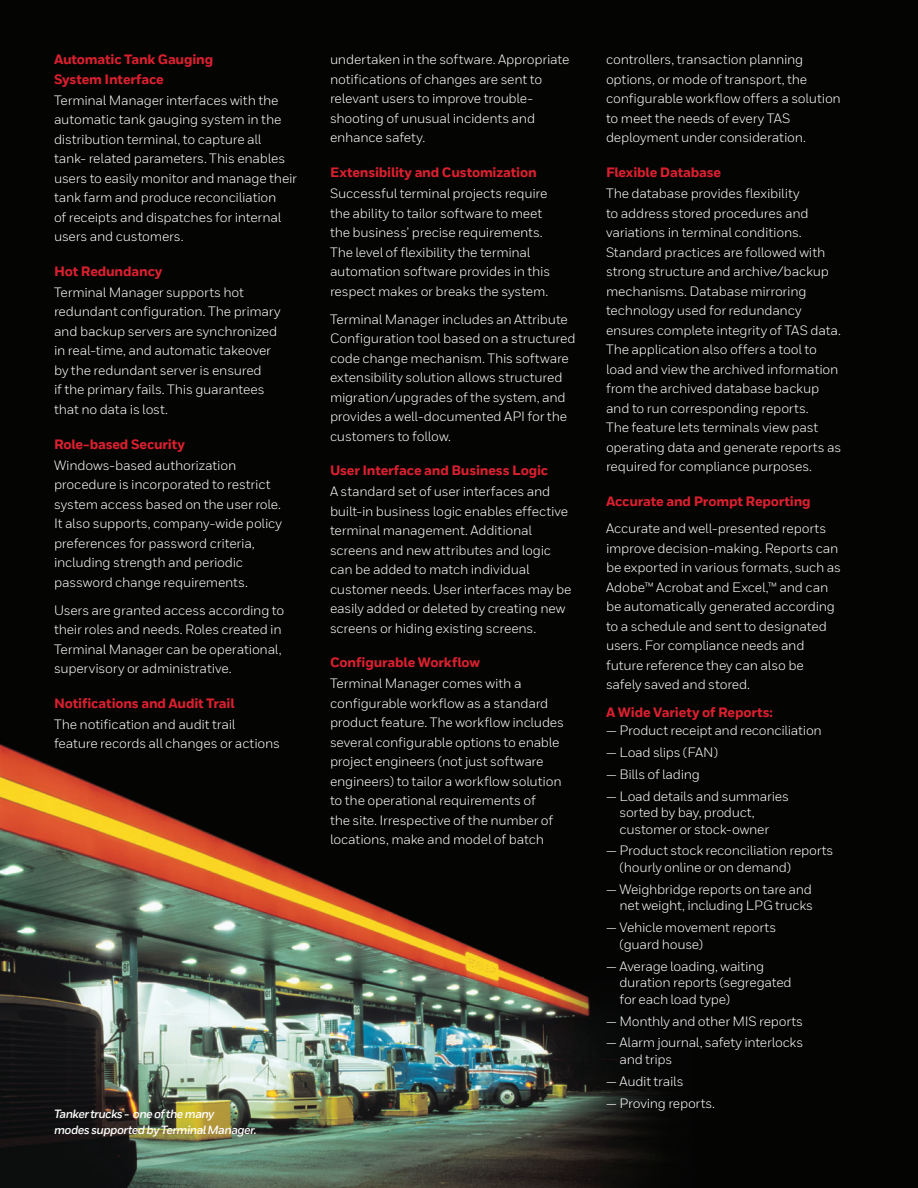
<style>
.page{position:relative;width:918px;height:1188px;background:#fff}
.page>*{position:absolute;margin:0;border:0;box-sizing:border-box;transform-origin:0 0}
._10_Inside__Body_Tex{font:13.5px/19.5px "Honeywell Sans TT";letter-spacing:-.015em;color:#fff}
.Body_Bold{font:13.5px/19.5px "Honeywell Sans TT";letter-spacing:-.015em;color:#fff}
.Body_Bold-2{font:800 13.5px/19.5px "Honeywell Sans TT";letter-spacing:-.015em;color:#dc1f2e}
.t1{font:italic 700 12px/15.8px "Honeywell Sans";letter-spacing:-.05em;color:#fff}
</style>
<div class="page">
<img style="left:0;top:0;width:918px;height:1188px">
<p class="Body_Bold-2" style="left:54px;top:50px;width:161px">Automatic Tank Gauging<br>System Interface</p>
<p class="_10_Inside__Body_Tex" style="left:54px;top:90px;width:245px">Terminal Manager interfaces with the automatic tank gauging system in the distribution terminal, to capture all tank- related parameters. This enables users to easily monitor and manage their tank farm and produce reconciliation<br>of receipts and dispatches for internal users and customers.</p>
<p class="Body_Bold-2" style="left:54px;top:262px;width:110px">Hot Redundancy</p>
<p class="_10_Inside__Body_Tex" style="left:54px;top:283px;width:228px">Terminal Manager supports hot redundant configuration. The primary and backup servers are synchronized in real-time, and automatic takeover by the redundant server is ensured<br>if the primary fails. This guarantees that no data is lost.</p>
<p class="Body_Bold-2" style="left:54px;top:435px;width:133px">Role-based Security</p>
<p class="_10_Inside__Body_Tex" style="left:54px;top:455px;width:230px">Windows-based authorization procedure is incorporated to restrict system access based on the user role.<br>It also supports, company-wide policy preferences for password criteria, including strength and periodic password change requirements.</p>
<p class="_10_Inside__Body_Tex" style="left:54px;top:600px;width:232px">Users are granted access according to their roles and needs. Roles created in Terminal Manager can be operational, supervisory or administrative.</p>
<p class="Body_Bold-2" style="left:54px;top:694px;width:182px">Notifications and Audit Trail</p>
<p class="_10_Inside__Body_Tex" style="left:54px;top:714px;width:228px">The notification and audit trail feature records all changes or actions</p>
<p class="t1" style="left:54px;top:1106px;width:204px">Tanker trucks - one of the many<br>modes supported by Terminal Manager.</p>
<p class="_10_Inside__Body_Tex" style="left:330px;top:50px;width:241px">undertaken in the software. Appropriate notifications of changes are sent to relevant users to improve trouble&shy;shooting of unusual incidents and enhance safety.</p>
<p class="Body_Bold-2" style="left:330px;top:163px;width:208px">Extensibility and Customization</p>
<p class="_10_Inside__Body_Tex" style="left:330px;top:184px;width:222px">Successful terminal projects require the ability to tailor software to meet the business’ precise requirements.<br>The level of flexibility the terminal automation software provides in this respect makes or breaks the system.</p>
<p class="_10_Inside__Body_Tex" style="left:330px;top:309px;width:247px">Terminal Manager includes an Attribute Configuration tool based on a structured code change mechanism. This software extensibility solution allows structured migration/upgrades of the system, and provides a well-documented API for the customers to follow.</p>
<p class="Body_Bold-2" style="left:330px;top:461px;width:220px">User Interface and Business Logic</p>
<p class="_10_Inside__Body_Tex" style="left:330px;top:482px;width:243px">A standard set of user interfaces and built-in business logic enables effective terminal management. Additional screens and new attributes and logic can be added to match individual customer needs. User interfaces may be easily added or deleted by creating new screens or hiding existing screens.</p>
<p class="Body_Bold-2" style="left:330px;top:653px;width:152px">Configurable Workflow</p>
<p class="_10_Inside__Body_Tex" style="left:330px;top:674px;width:236px">Terminal Manager comes with a configurable workflow as a standard product feature. The workflow includes several configurable options to enable project engineers (not just software engineers) to tailor a workflow solution to the operational requirements of<br>the site. Irrespective of the number of locations, make and model of batch</p>
<p class="_10_Inside__Body_Tex" style="left:606px;top:50px;width:236px">controllers, transaction planning options, or mode of transport, the configurable workflow offers a solution to meet the needs of every TAS deployment under consideration.</p>
<p class="Body_Bold-2" style="left:606px;top:163px;width:117px">Flexible Database</p>
<p class="_10_Inside__Body_Tex" style="left:606px;top:184px;width:237px">The database provides flexibility<br>to address stored procedures and variations in terminal conditions.<br>Standard practices are followed with strong structure and archive/backup mechanisms. Database mirroring technology used for redundancy ensures complete integrity of TAS data.<br>The application also offers a tool to load and view the archived information from the archived database backup and to run corresponding reports.<br>The feature lets terminals view past operating data and generate reports as required for compliance purposes.</p>
<p class="Body_Bold-2" style="left:606px;top:492px;width:206px">Accurate and Prompt Reporting</p>
<p class="Body_Bold" style="left:606px;top:519px;width:237px">Accurate and well-presented reports improve decision-making. Reports can be exported in various formats, such as Adobe™ Acrobat and Excel,™ and can be automatically generated according to a schedule and sent to designated users. For compliance needs and future reference they can also be safely saved and stored.</p>
<p class="Body_Bold-2" style="left:606px;top:703px;width:169px">A Wide Variety of Reports:</p>
<p class="_10_Inside__Body_Tex" style="left:606px;top:720px;width:217px">— Product receipt and reconciliation</p>
<p class="_10_Inside__Body_Tex" style="left:606px;top:742px;width:114px">— Load slips (FAN)</p>
<p class="_10_Inside__Body_Tex" style="left:606px;top:764px;width:95px">— Bills of lading</p>
<p class="_10_Inside__Body_Tex" style="left:620px;top:788px;width:171px;line-height:16.5px;text-indent:-14px">— Load details and summaries sorted by bay, product, customer or stock-owner</p>
<p class="_10_Inside__Body_Tex" style="left:620px;top:843px;width:215px;line-height:16.5px;text-indent:-14px">— Product stock reconciliation reports (hourly online or on demand)</p>
<p class="_10_Inside__Body_Tex" style="left:606px;top:881px;width:209px;line-height:16.5px;text-align:right">— Weighbridge reports on tare and net weight, including LPG trucks</p>
<p class="_10_Inside__Body_Tex" style="left:620px;top:919px;width:158px;line-height:16.5px;text-indent:-14px">— Vehicle movement reports (guard house)</p>
<p class="_10_Inside__Body_Tex" style="left:620px;top:958px;width:174px;line-height:16.5px;text-indent:-14px">— Average loading, waiting duration reports (segregated for each load type)</p>
<p class="_10_Inside__Body_Tex" style="left:606px;top:1011px;width:199px">— Monthly and other MIS reports</p>
<p class="_10_Inside__Body_Tex" style="left:620px;top:1035px;width:185px;line-height:16.5px;text-indent:-14px">— Alarm journal, safety interlocks and trips</p>
<p class="_10_Inside__Body_Tex" style="left:606px;top:1071px;width:79px">— Audit trails</p>
<p class="_10_Inside__Body_Tex" style="left:606px;top:1093px;width:111px">— Proving reports.</p>
</div>
